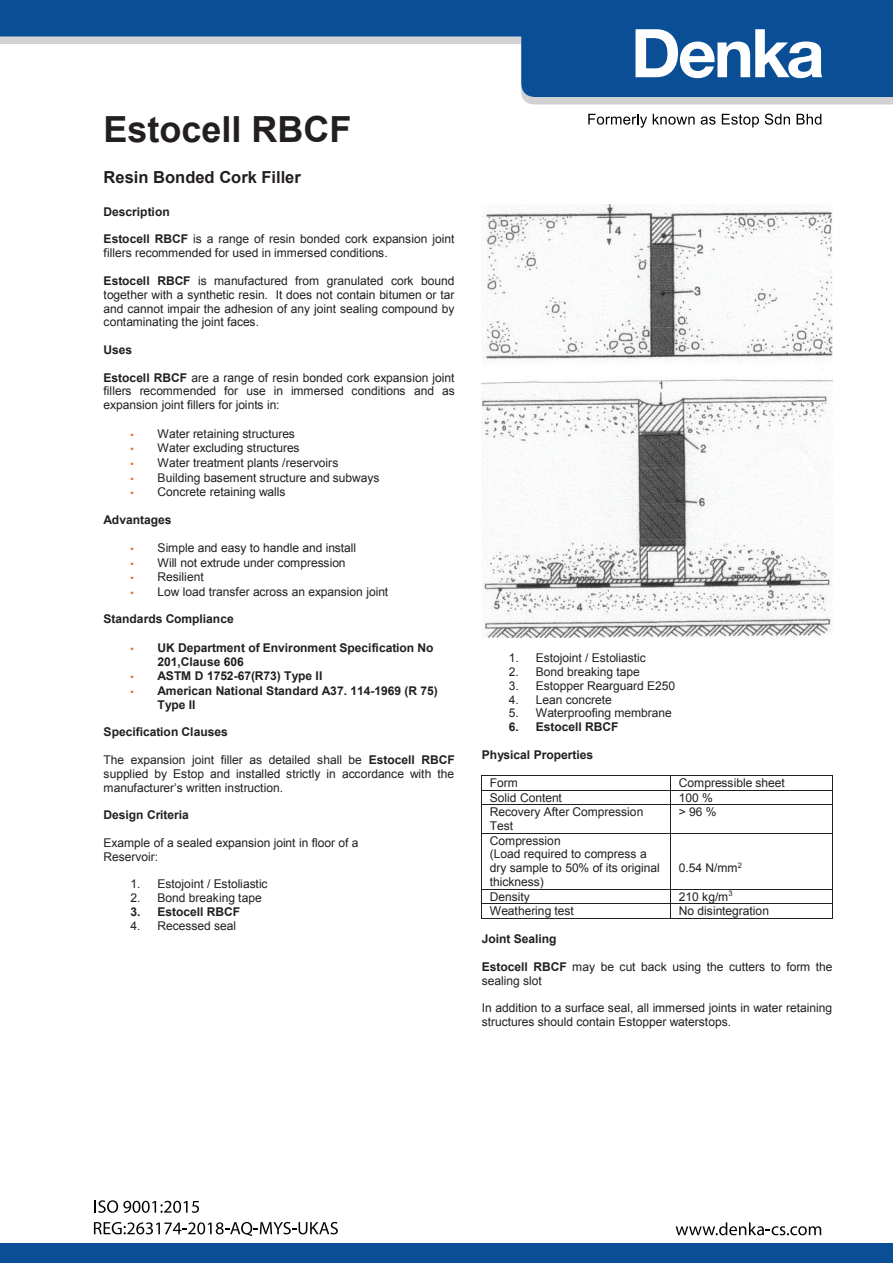
<style>
.page{position:relative;width:893px;height:1263px;background:#fff}
.page>*{position:absolute;margin:0;border:0;box-sizing:border-box;transform-origin:0 0}
.t1{font:700 36px "Arial";color:#231f20}
.t2{font:700 16.5px "Arial";color:#231f20}
.t3{font:12px/13.8px "Arial";letter-spacing:-.005em;color:#231f20}
.t4{font:700 12px/13.6px "Arial";letter-spacing:-.005em;color:#231f20}
.s1{font-weight:700}
.s2{font-family:"Myriad Pro";color:#f36721}
.s3{font-family:"Myriad Pro";font-weight:400;color:#f36721}
</style>
<div class="page">
<div style="left:0;top:1243px;width:893px;height:20px;background:#0a4e95"></div>
<svg style="left:676px;top:1222px;width:145px;height:13px"></svg>
<svg style="left:522px;top:97px;width:371px;height:8px;background:#d4d4d5"></svg>
<svg style="left:0;top:0;width:893px;height:97px;fill:#0a4e95"></svg>
<svg style="left:635px;top:29px;width:187px;height:49px"></svg>
<svg style="left:588px;top:114px;width:59px;height:14px"></svg>
<svg style="left:653px;top:114px;width:42px;height:11px"></svg>
<svg style="left:701px;top:117px;width:15px;height:8px"></svg>
<svg style="left:722px;top:114px;width:37px;height:13px"></svg>
<svg style="left:765px;top:114px;width:25px;height:11px"></svg>
<svg style="left:797px;top:114px;width:24px;height:11px"></svg>
<svg style="left:95px;top:1200px;width:104px;height:13px"></svg>
<svg style="left:94px;top:1222px;width:244px;height:14px"></svg>
<img style="left:482px;top:205px;width:350px;height:432px">
<hr style="left:482px;top:775px;width:188px;height:1px;background:#231f20">
<hr style="left:671px;top:775px;width:161px;height:1px;background:#231f20">
<hr style="left:482px;top:790px;width:188px;height:1px;background:#231f20">
<hr style="left:671px;top:790px;width:161px;height:1px;background:#231f20">
<hr style="left:482px;top:804px;width:188px;height:1px;background:#231f20">
<hr style="left:671px;top:804px;width:161px;height:1px;background:#231f20">
<svg style="left:481px;top:775px;width:1px;height:59px"></svg>
<hr style="left:482px;top:833px;width:188px;height:1px;background:#231f20">
<svg style="left:670px;top:775px;width:1px;height:59px"></svg>
<hr style="left:671px;top:833px;width:161px;height:1px;background:#231f20">
<svg style="left:832px;top:775px;width:1px;height:59px"></svg>
<hr style="left:481px;top:834px;width:1px;height:55px;background:#231f20">
<hr style="left:670px;top:834px;width:1px;height:55px;background:#231f20">
<hr style="left:832px;top:834px;width:1px;height:55px;background:#231f20">
<hr style="left:482px;top:889px;width:188px;height:1px;background:#231f20">
<hr style="left:671px;top:889px;width:161px;height:1px;background:#231f20">
<hr style="left:482px;top:903px;width:188px;height:1px;background:#231f20">
<hr style="left:671px;top:903px;width:161px;height:1px;background:#231f20">
<svg style="left:481px;top:889px;width:1px;height:30px"></svg>
<hr style="left:482px;top:918px;width:188px;height:1px;background:#231f20">
<svg style="left:670px;top:889px;width:1px;height:30px"></svg>
<hr style="left:671px;top:918px;width:161px;height:1px;background:#231f20">
<svg style="left:832px;top:889px;width:1px;height:30px"></svg>
<h1 class="t1" style="left:104px;top:105px;width:249px">Estocell RBCF</h1>
<h2 class="t2" style="left:104px;top:167px;width:199px">Resin Bonded Cork Filler</h2>
<p class="t4" style="left:104px;top:205px;width:68px">Description</p>
<p class="t3" style="left:104px;top:232px;width:352px"><span class="s1">Estocell RBCF</span> is a range of resin bonded cork expansion joint fillers recommended for used in immersed conditions.</p>
<p class="t3" style="left:104px;top:274px;width:353px;text-align:justify"><span class="s1">Estocell RBCF</span> is manufactured from granulated cork bound together with a synthetic resin. It does not contain bitumen or tar and cannot impair the adhesion of any joint sealing compound by contaminating the joint faces.</p>
<p class="t4" style="left:104px;top:343px;width:30px">Uses</p>
<p class="t3" style="left:104px;top:370px;width:353px;text-align:justify"><span class="s1">Estocell RBCF</span> are a range of resin bonded cork expansion joint fillers recommended for use in immersed conditions and as expansion joint fillers for joints in:</p>
<p class="t3" style="left:131px;top:427px;width:166px"><span class="s2">•</span> Water retaining structures</p>
<p class="t3" style="left:131px;top:441px;width:170px"><span class="s2">•</span> Water excluding structures</p>
<p class="t3" style="left:131px;top:456px;width:209px"><span class="s2">•</span> Water treatment plants /reservoirs</p>
<p class="t3" style="left:131px;top:471px;width:250px"><span class="s2">•</span> Building basement structure and subways</p>
<p class="t3" style="left:131px;top:485px;width:156px"><span class="s2">•</span> Concrete retaining walls</p>
<p class="t4" style="left:104px;top:513px;width:69px">Advantages</p>
<p class="t3" style="left:131px;top:541px;width:227px"><span class="s2">•</span> Simple and easy to handle and install</p>
<p class="t3" style="left:131px;top:556px;width:217px"><span class="s2">•</span> Will not extrude under compression</p>
<p class="t3" style="left:131px;top:570px;width:75px"><span class="s2">•</span> Resilient</p>
<p class="t3" style="left:131px;top:585px;width:259px"><span class="s2">•</span> Low load transfer across an expansion joint</p>
<p class="t4" style="left:104px;top:613px;width:132px">Standards Compliance</p>
<p class="t4" style="left:158px;top:641px;width:277px;text-indent:-27px"><span class="s3">•</span> UK Department of Environment Specification No<br>201,Clause 606</p>
<p class="t4" style="left:131px;top:670px;width:193px"><span class="s3">•</span> ASTM D 1752-67(R73) Type II</p>
<p class="t4" style="left:158px;top:684px;width:282px;text-indent:-27px"><span class="s3">•</span> American National Standard A37. 114-1969 (R 75)<br>Type II</p>
<p class="t4" style="left:104px;top:725px;width:126px">Specification Clauses</p>
<p class="t3" style="left:104px;top:753px;width:353px;text-align:justify">The expansion joint filler as detailed shall be <span class="s1">Estocell RBCF </span>supplied by Estop and installed strictly in accordance with the manufacturer’s written instruction.</p>
<p class="t4" style="left:104px;top:808px;width:87px">Design Criteria</p>
<p class="t3" style="left:104px;top:836px;width:257px">Example of a sealed expansion joint in floor of a<br>Reservoir:</p>
<p class="t3" style="left:130px;top:877px;width:139px">1. Estojoint / Estoliastic</p>
<p class="t3" style="left:131px;top:891px;width:133px">2. Bond breaking tape</p>
<p class="t4" style="left:130px;top:905px;width:111px">3. Estocell RBCF</p>
<p class="t3" style="left:130px;top:918px;width:107px">4. Recessed seal</p>
<p class="t3" style="left:509px;top:651px;width:139px">1. Estojoint / Estoliastic</p>
<p class="t3" style="left:509px;top:665px;width:133px">2. Bond breaking tape</p>
<p class="t3" style="left:509px;top:679px;width:168px">3. Estopper Rearguard E250</p>
<p class="t3" style="left:509px;top:693px;width:105px">4. Lean concrete</p>
<p class="t3" style="left:509px;top:706px;width:165px">5. Waterproofing membrane</p>
<p class="t4" style="left:509px;top:720px;width:111px">6. Estocell RBCF</p>
<p class="t4" style="left:482px;top:748px;width:113px">Physical Properties</p>
<p class="t3" style="left:490px;top:776px;width:30px">Form</p>
<p class="t3" style="left:679px;top:776px;width:108px">Compressible sheet</p>
<p class="t3" style="left:490px;top:791px;width:74px">Solid Content</p>
<p class="t3" style="left:679px;top:791px;width:36px">100 %</p>
<p class="t3" style="left:490px;top:805px;width:155px">Recovery After Compression<br>Test</p>
<p class="t3" style="left:679px;top:805px;width:39px">&gt;96%</p>
<p class="t3" style="left:490px;top:834px;width:172px">Compression<br>(Load required to compress a dry sample to 50% of its original thickness)</p>
<p class="t3" style="left:679px;top:861px;width:65px">0.54 N/mm<sup>2</sup></p>
<p class="t3" style="left:490px;top:890px;width:42px">Density</p>
<p class="t3" style="left:679px;top:890px;width:55px">210 kg/m<sup>3</sup></p>
<p class="t3" style="left:490px;top:904px;width:86px">Weathering test</p>
<p class="t3" style="left:679px;top:904px;width:92px">No disintegration</p>
<p class="t4" style="left:482px;top:933px;width:76px">Joint Sealing</p>
<p class="t3" style="left:482px;top:960px;width:352px"><span class="s1">Estocell RBCF</span> may be cut back using the cutters to form the sealing slot</p>
<p class="t3" style="left:482px;top:1001px;width:352px">In addition to a surface seal, all immersed joints in water retaining structures should contain Estopper waterstops.</p>
</div>
